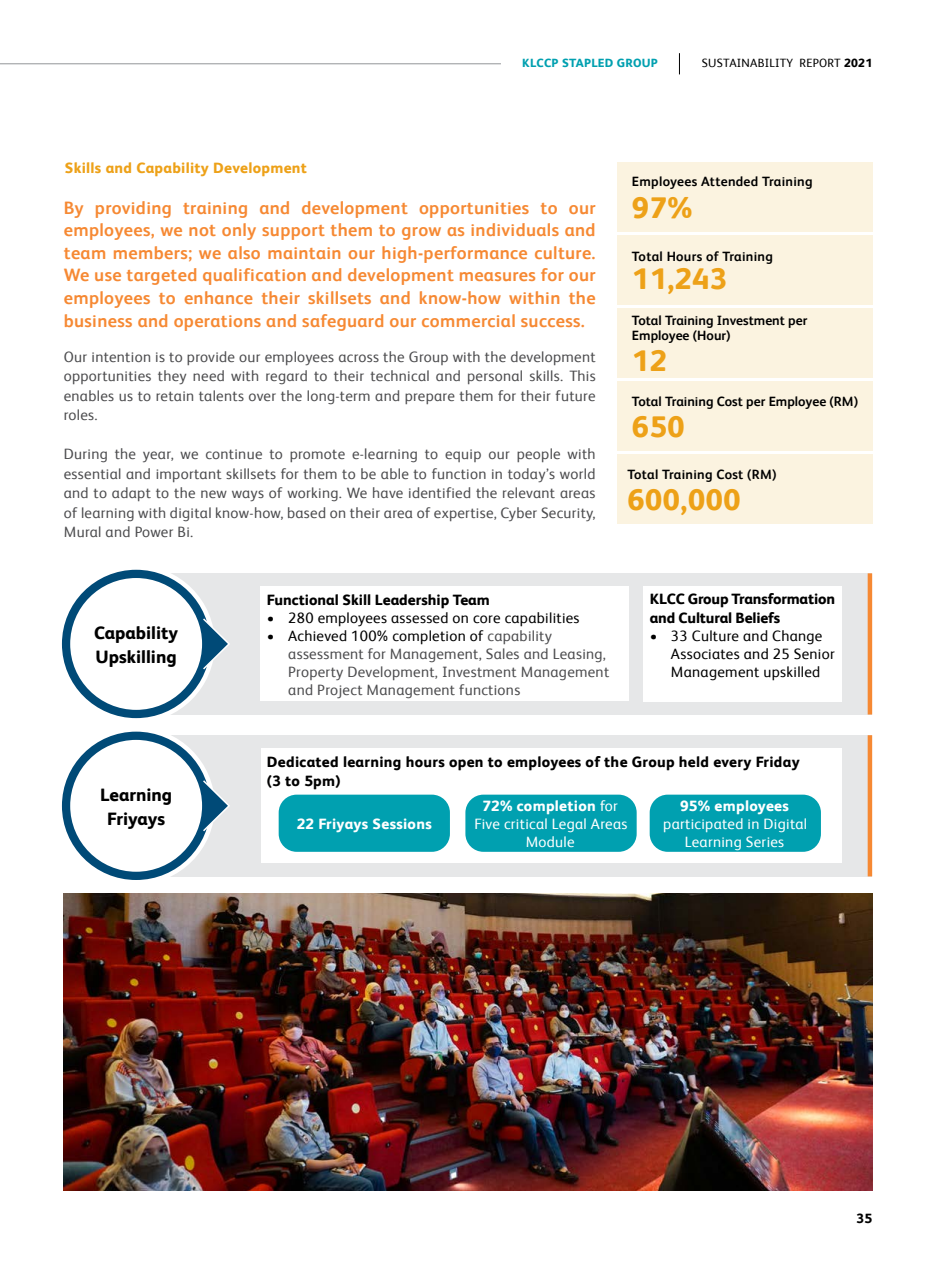
<style>
.page{position:relative;width:936px;height:1276px;background:#fff}
.page>*{position:absolute;margin:0;border:0;box-sizing:border-box;transform-origin:0 0}
.t1{font:800 30px "FS Albert Pro";letter-spacing:.02em;color:#eda118}
.t2{font:700 18px/22.5px "FS Albert Pro";letter-spacing:.02em;color:#f68933;text-align:justify}
.t3{font:800 18px/24px "FS Albert Pro";color:#000;text-align:center}
.t4{font:15px/19.5px "FS Albert Pro";letter-spacing:.02em;color:#4d4d4f;text-align:justify}
.t5{font:15px/18px "FS Albert Pro";letter-spacing:.02em;color:#000}
.t6{font:15px/18px "FS Albert Pro";letter-spacing:.02em;color:#fff;text-align:center}
.t7{font:800 15px/19.5px "FS Albert Pro";letter-spacing:.02em;color:#000}
.t8{font:800 15px/19.5px "FS Albert Pro";color:#000}
.t9{font:800 15px "FS Albert Pro";letter-spacing:.02em;color:#eda118}
.t10{font:800 15px "FS Albert Pro";letter-spacing:.02em;color:#fff}
.t11{font:700 13.5px/15px "FS Albert Pro";color:#000}
.t12{font:700 13.5px "FS Albert Pro";letter-spacing:.02em;color:#000}
.t13{font:800 13.5px "FS Albert Pro";color:#000}
.t14{font:12px "FS Albert Pro";letter-spacing:.02em;color:#000}
.t15{font:800 12px "FS Albert Pro";letter-spacing:.02em;color:#00a0b0}
.s1{font-weight:800}
.s2{color:#000}
</style>
<div class="page">
<hr style="left:0;top:64px;width:501px;height:1px;background:#939598">
<svg style="left:679px;top:53px;width:1px;height:21px"></svg>
<div style="left:617px;top:162px;width:255px;height:69px;background:#fbf3e0"></div>
<div style="left:617px;top:308px;width:255px;height:70px;background:#fbf3e0"></div>
<div style="left:617px;top:235px;width:255px;height:70px;background:#fbf3e0"></div>
<div style="left:617px;top:381px;width:255px;height:70px;background:#fbf3e0"></div>
<div style="left:617px;top:454px;width:255px;height:70px;background:#fbf3e0"></div>
<div style="left:128px;top:735px;width:744px;height:141px;background:#e6e7e8"></div>
<div style="left:260px;top:748px;width:581px;height:115px;background:#fff"></div>
<svg style="left:60px;top:729px;width:152px;height:153px;fill:#004a77"></svg>
<div style="left:57px;top:727px;width:158px;height:157px;border:4px solid #fff;border-radius:50%"></div>
<svg style="left:201px;top:778px;width:29px;height:55px"></svg>
<div style="left:867px;top:735px;width:5px;height:141px;background:#f68933"></div>
<div style="left:279px;top:794px;width:171px;height:58px;background:#00a0b0;border-radius:18px"></div>
<div style="left:465px;top:794px;width:171px;height:58px;background:#00a0b0;border-radius:18px"></div>
<div style="left:649px;top:794px;width:171px;height:58px;background:#00a0b0;border-radius:18px"></div>
<div style="left:70px;top:740px;width:132px;height:131px;background:#fff;border-radius:50%"></div>
<div style="left:128px;top:573px;width:744px;height:141px;background:#e6e7e8"></div>
<div style="left:260px;top:587px;width:369px;height:114px;background:#fff"></div>
<div style="left:643px;top:586px;width:198px;height:116px;background:#fff"></div>
<svg style="left:60px;top:567px;width:152px;height:153px;fill:#004a77"></svg>
<div style="left:57px;top:565px;width:158px;height:157px;border:4px solid #fff;border-radius:50%"></div>
<svg style="left:201px;top:617px;width:29px;height:54px"></svg>
<div style="left:867px;top:573px;width:5px;height:141px;background:#f68933"></div>
<div style="left:70px;top:578px;width:132px;height:132px;background:#fff;border-radius:50%"></div>
<img style="left:64px;top:893px;width:808px;height:298px">
<p class="t15" style="left:522px;top:53px;width:137px">KLCCP STAPLED GROUP</p>
<p class="t14" style="left:702px;top:54px;width:172px">SUSTAINABILITY REPORT <span class="s1">2021</span></p>
<p class="t9" style="left:65px;top:156px;width:243px">Skills and Capability Development</p>
<p class="t2" style="left:64px;top:196px;width:533px">By providing training and development opportunities to our employees, we not only support them to grow as individuals and team members; we also maintain our high-performance culture.<br>We use targeted qualification and development measures for our employees to enhance their skillsets and know-how within the business and operations and safeguard our commercial success.</p>
<p class="t4" style="left:64px;top:346px;width:533px">Our intention is to provide our employees across the Group with the development opportunities they need with regard to their technical and personal skills. This enables us to retain talents over the long-term and prepare them for their future roles.</p>
<p class="t4" style="left:64px;top:443px;width:533px">During the year, we continue to promote e-learning to equip our people with essential and important skillsets for them to be able to function in today’s world and to adapt to the new ways of working. We have identified the relevant areas of learning with digital know-how, based on their area of expertise, Cyber Security, Mural and Power Bi.</p>
<p class="t12" style="left:632px;top:172px;width:182px">Employees Attended Training</p>
<h1 class="t1" style="left:632px;top:184px;width:62px">97%</h1>
<p class="t12" style="left:632px;top:247px;width:142px">Total Hours of Training</p>
<h1 class="t1" style="left:632px;top:255px;width:97px">11,243</h1>
<p class="t11" style="left:632px;top:312px;width:177px">Total Training Investment per<br>Employee (Hour)</p>
<h1 class="t1" style="left:632px;top:337px;width:36px">12</h1>
<p class="t11" style="left:632px;top:393px;width:228px">Total Training Cost per Employee (RM)</p>
<h1 class="t1" style="left:632px;top:403px;width:54px">650</h1>
<p class="t12" style="left:627px;top:464px;width:151px">Total Training Cost (RM)</p>
<h1 class="t1" style="left:627px;top:476px;width:115px">600,000</h1>
<p class="t3" style="left:94px;top:619px;width:85px;text-align:left">Capability<br>Upskilling</p>
<p class="t8" style="left:267px;top:589px;width:224px">Functional Skill Leadership Team</p>
<p class="t5" style="left:267px;top:607px;width:314px">• 280 employees assessed on core capabilities</p>
<p class="t4" style="left:288px;top:625px;width:322px;line-height:18px;text-align:left;text-indent:-21px"><span class="s2">• Achieved 100% completion of</span> capability assessment for Management, Sales and Leasing, Property Development, Investment Management and Project Management functions</p>
<p class="t8" style="left:649px;top:588px;width:187px">KLCC Group Transformation and Cultural Beliefs</p>
<p class="t5" style="left:671px;top:626px;width:165px;text-indent:-21px">• 33 Culture and Change<br>Associates and 25 Senior<br>Management upskilled</p>
<p class="t3" style="left:100px;top:781px;width:74px">Learning<br>Friyays</p>
<p class="t7" style="left:267px;top:750px;width:534px">Dedicated learning hours open to employees of the Group held every Friday (3 to 5pm)</p>
<p class="t10" style="left:296px;top:812px;width:137px">22 Friyays Sessions</p>
<p class="t6" style="left:474px;top:796px;width:154px"><span class="s1">72% completion</span> for<br>Five critical Legal Areas<br>Module</p>
<p class="t10" style="left:680px;top:794px;width:110px">95% employees</p>
<p class="t6" style="left:663px;top:814px;width:145px">participated in Digital<br>Learning Series</p>
<p class="t13" style="left:856px;top:1207px;width:17px">35</p>
</div>
